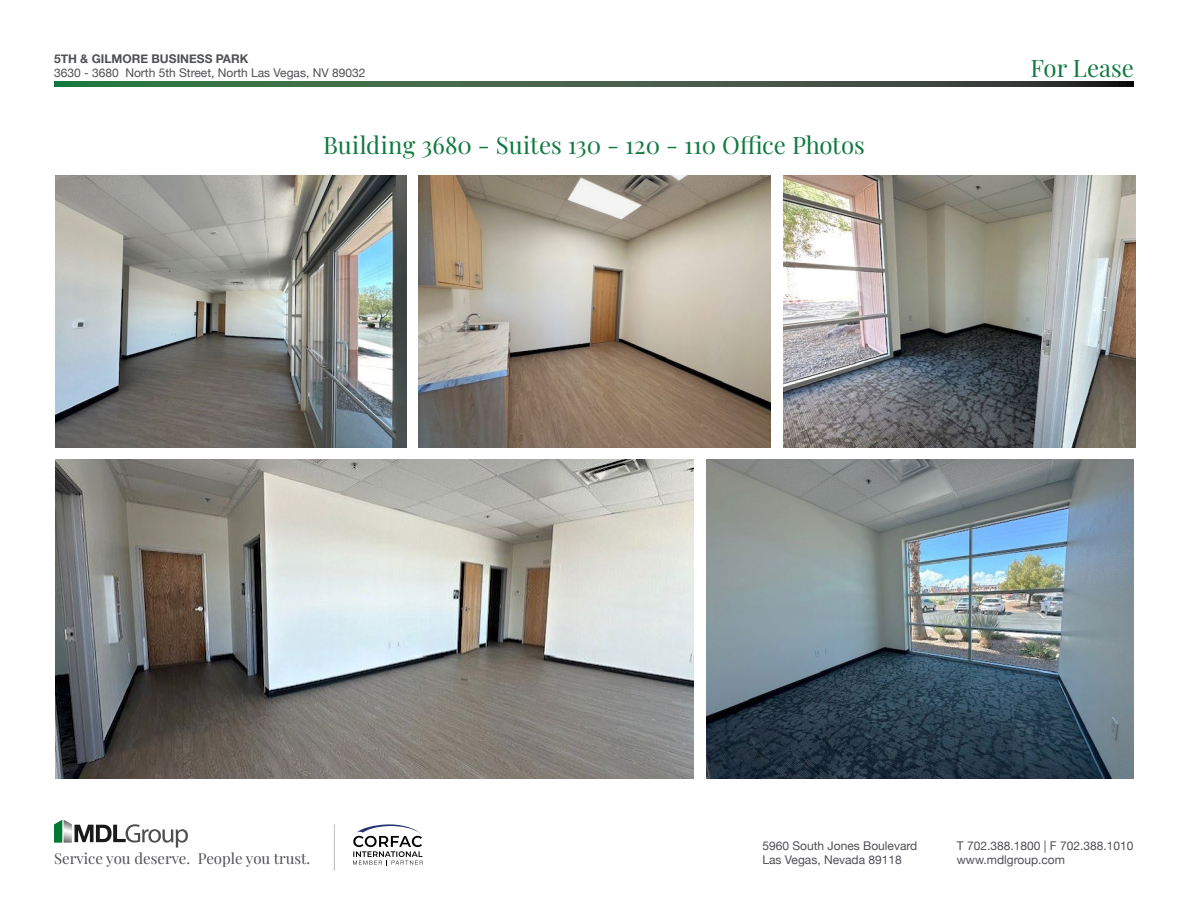
<style>
.page{position:relative;width:1188px;height:918px;background:#fff}
.page>*{position:absolute;margin:0;border:0;box-sizing:border-box;transform-origin:0 0}
.t1{font:24px "Playfair Display";color:#0f793f}
.t2{font:15px "Playfair Display";color:#4f5054}
.t3{font:12px/14.4px "Helvetica Neue";color:#4f5054}
.t4{font:700 12px "Helvetica Neue";color:#4f5054}
</style>
<div class="page">
<svg style="left:54px;top:82px;width:1080px;height:4px;background:#3d5b43"></svg>
<svg style="left:54px;top:820px;width:134px;height:28px"></svg>
<svg style="left:353px;top:824px;width:70px;height:42px"></svg>
<hr style="left:334px;top:824px;width:1px;height:47px;background:#4e4e4e">
<img style="left:55px;top:175px;width:352px;height:272px">
<img style="left:419px;top:175px;width:351px;height:272px">
<img style="left:706px;top:459px;width:428px;height:320px">
<img style="left:55px;top:459px;width:638px;height:320px">
<img style="left:784px;top:175px;width:351px;height:272px">
<p class="t4" style="left:54px;top:49px;width:196px">5TH &amp; GILMORE BUSINESS PARK</p>
<p class="t3" style="left:54px;top:66px;width:313px">3630 - 3680 North 5th Street, North Las Vegas, NV 89032</p>
<h1 class="t1" style="left:1031px;top:49px;width:105px">For Lease</h1>
<h1 class="t1" style="left:323px;top:127px;width:543px">Building 3680 - Suites 130 - 120 - 110 Office Photos</h1>
<p class="t3" style="left:762px;top:839px;width:156px">5960 South Jones Boulevard<br>Las Vegas, Nevada 89118</p>
<p class="t3" style="left:957px;top:839px;width:178px">T 702.388.1800 | F 702.388.1010</p>
<p class="t2" style="left:54px;top:847px;width:258px">Service you deserve. People you trust.</p>
<p class="t3" style="left:957px;top:853px;width:110px">www.mdlgroup.com</p>
</div>
